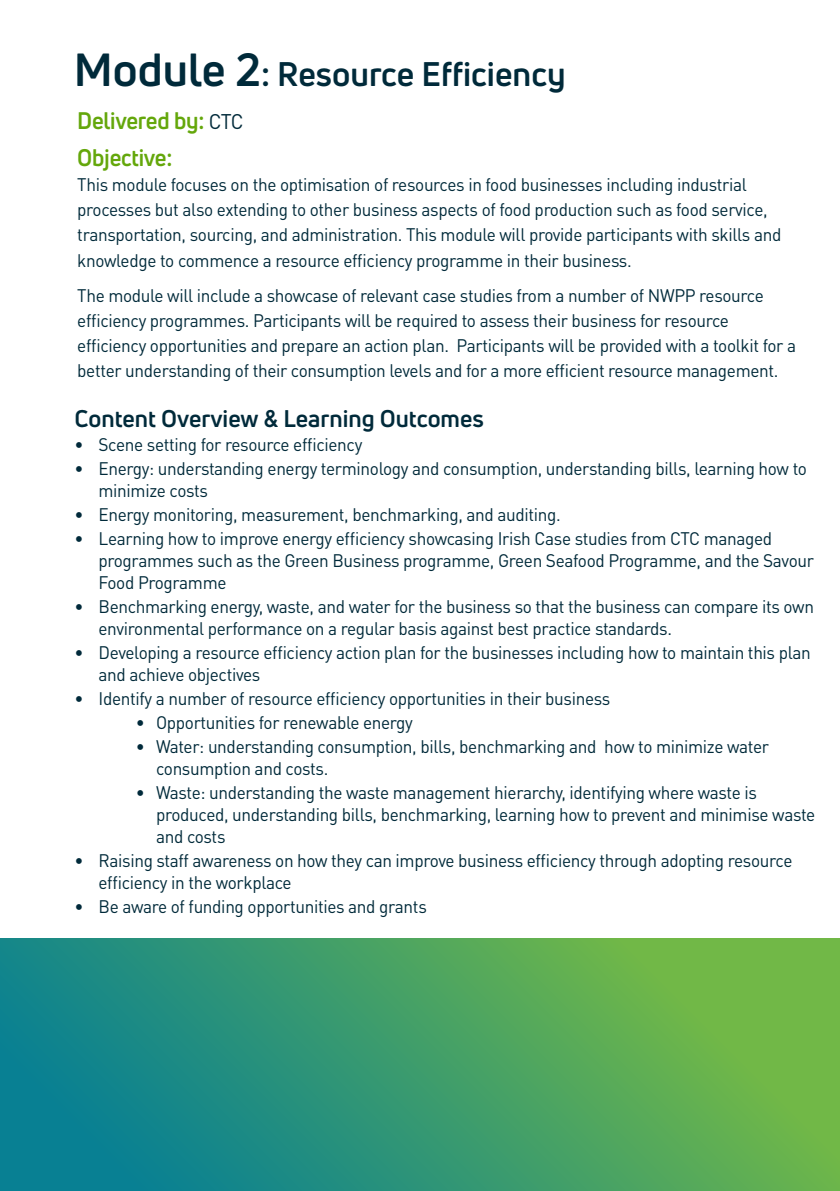
<style>
.page{position:relative;width:840px;height:1191px;background:#fff}
.page>*{position:absolute;margin:0;border:0;box-sizing:border-box;transform-origin:0 0}
.t1{font:700 33.4px "Uni Neue";color:#002a3a}
.t2{font:700 23.6px "Uni Neue";color:#002a3a}
.t3{font:700 23.4px/37.2px "Uni Neue";letter-spacing:-.01em;color:#64a70b;scale:.95 1}
.t4{font:18px/22px "DIN Pro";letter-spacing:-.02em;color:#002a3a;scale:.95 1}
.s1{font-size:45.4px}
.s2{font-family:"DIN Pro";font-weight:400;font-size:21px;color:#002a3a}
</style>
<div class="page">
<svg style="left:0;top:938px;width:839px;height:253px;background:#3e9d6b"></svg>
<h1 class="t1" style="left:74px;top:53px;width:493px"><span class="s1">Module 2</span>: Resource Efficiency</h1>
<p class="t3" style="left:77px;top:101px;width:176px">Delivered by: <span class="s2">CTC<br></span>Objective:</p>
<p class="t4" style="left:77px;top:171px;width:742px;line-height:25.2px">This module focuses on the optimisation of resources in food businesses including industrial processes but also extending to other business aspects of food production such as food service, transportation, sourcing, and administration. This module will provide participants with skills and knowledge to commence a resource efficiency programme in their business.</p>
<p class="t4" style="left:77px;top:282px;width:757px;line-height:25.2px">The module will include a showcase of relevant case studies from a number of NWPP resource efficiency programmes. Participants will be required to assess their business for resource efficiency opportunities and prepare an action plan. Participants will be provided with a toolkit for a better understanding of their consumption levels and for a more efficient resource management.</p>
<h2 class="t2" style="left:74px;top:403px;width:410px">Content Overview &amp; Learning Outcomes</h2>
<p class="t4" style="left:74px;top:432px;width:304px">• Scene setting for resource efficiency</p>
<p class="t4" style="left:98px;top:456px;width:746px;text-indent:-24px">• Energy: understanding energy terminology and consumption, understanding bills, learning how to minimize costs</p>
<p class="t4" style="left:74px;top:502px;width:513px">• Energy monitoring, measurement, benchmarking, and auditing.</p>
<p class="t4" style="left:98px;top:526px;width:754px;text-indent:-24px">• Learning how to improve energy efficiency showcasing Irish Case studies from CTC managed programmes such as the Green Business programme, Green Seafood Programme, and the Savour<br>Food Programme</p>
<p class="t4" style="left:98px;top:594px;width:754px;text-indent:-24px">• Benchmarking energy, waste, and water for the business so that the business can compare its own environmental performance on a regular basis against best practice standards.</p>
<p class="t4" style="left:98px;top:640px;width:751px;text-indent:-24px">• Developing a resource efficiency action plan for the businesses including how to maintain this plan and achieve objectives</p>
<p class="t4" style="left:74px;top:686px;width:565px">• Identify a number of resource efficiency opportunities in their business</p>
<p class="t4" style="left:136px;top:710px;width:293px">• Opportunities for renewable energy</p>
<p class="t4" style="left:156px;top:734px;width:646px;text-indent:-20px">• Water: understanding consumption, bills, benchmarking and how to minimize water consumption and costs.</p>
<p class="t4" style="left:156px;top:780px;width:695px;text-indent:-20px">• Waste: understanding the waste management hierarchy, identifying where waste is produced, understanding bills, benchmarking, learning how to prevent and minimise waste and costs</p>
<p class="t4" style="left:98px;top:848px;width:731px;text-indent:-24px">• Raising staff awareness on how they can improve business efficiency through adopting resource efficiency in the workplace</p>
<p class="t4" style="left:74px;top:894px;width:372px">• Be aware of funding opportunities and grants</p>
</div>
